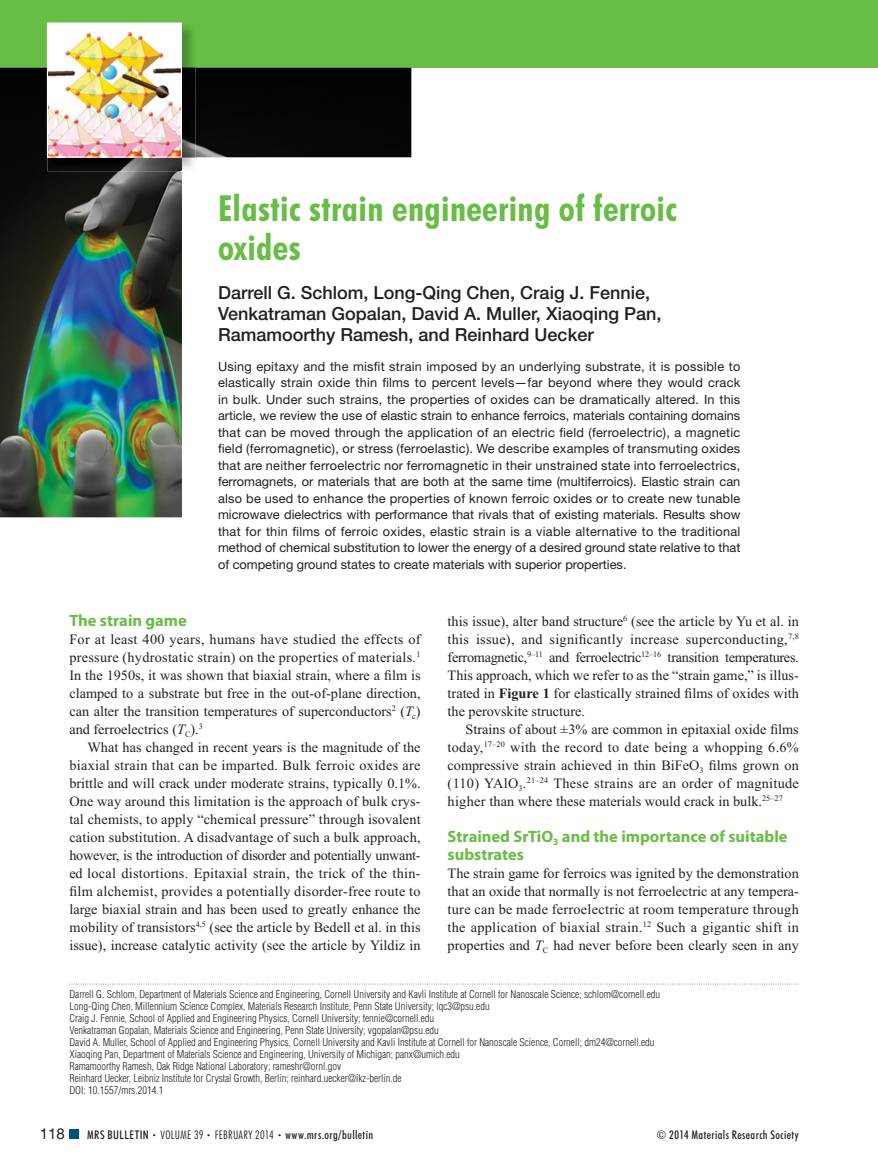
<style>
.page{position:relative;width:878px;height:1175px;background:#fff}
.page>*{position:absolute;margin:0;border:0;box-sizing:border-box;transform-origin:0 0}
.t1{font:700 condensed 36px/39px "Futura BT";letter-spacing:.01em;color:#68bd45}
.t2{font:500 18px/21px "Helvetica Neue LT Std";color:#231f20}
.t3{font:700 16.5px/18px "Myriad Pro";color:#68bd45}
.t4{font:15px "Helvetica Neue LT Std";color:#231f20}
.t5{font:14.25px/18px "Times New Roman";color:#231f20;text-align:justify}
.t6{font:12.75px/16.5px "Helvetica Neue LT Std";color:#231f20;text-align:justify}
.t7{font:500 condensed 12px "Futura BT";letter-spacing:.035em;color:#231f20}
.t8{font:300 condensed 10.5px/12px "Helvetica LT Std";color:#231f20}
.s1{font-style:italic}
.s2{font-weight:700}
.s3{font-weight:300;font-size:7.5px}
.s4{font-weight:300}
</style>
<div class="page">
<div style="left:0;top:0;width:878px;height:68px;background:#68bd45"></div>
<div style="left:69px;top:1130px;width:9px;height:8px;background:#005080"></div>
<img style="left:0;top:68px;width:411px;height:449px">
<img style="left:47px;top:27px;width:149px;height:144px">
<img style="left:47px;top:22px;width:135px;height:135px">
<svg style="left:69px;top:983px;width:728px;height:1px"></svg>
<h1 class="t1" style="left:218px;top:192px;width:460px">Elastic strain engineering of ferroic oxides</h1>
<p class="t2" style="left:218px;top:284px;width:445px">Darrell G. Schlom , Long-Qing Chen , Craig J. Fennie ,<br>Venkatraman Gopalan , David A. Muller , Xiaoqing Pan ,<br>Ramamoorthy Ramesh , and Reinhard Uecker</p>
<p class="t6" style="left:218px;top:359px;width:524px">Using epitaxy and the misfit strain imposed by an underlying substrate, it is possible to elastically strain oxide thin films to percent levels—far beyond where they would crack in bulk. Under such strains, the properties of oxides can be dramatically altered. In this article, we review the use of elastic strain to enhance ferroics, materials containing domains that can be moved through the application of an electric field (ferroelectric), a magnetic field (ferromagnetic), or stress (ferroelastic). We describe examples of transmuting oxides that are neither ferroelectric nor ferromagnetic in their unstrained state into ferroelectrics, ferromagnets, or materials that are both at the same time (multiferroics). Elastic strain can also be used to enhance the properties of known ferroic oxides or to create new tunable microwave dielectrics with performance that rivals that of existing materials. Results show that for thin films of ferroic oxides, elastic strain is a viable alternative to the traditional method of chemical substitution to lower the energy of a desired ground state relative to that of competing ground states to create materials with superior properties.</p>
<p class="t3" style="left:69px;top:613px;width:119px">The strain game</p>
<p class="t5" style="left:69px;top:631px;width:353px">For at least 400 years, humans have studied the effects of pressure (hydrostatic strain) on the properties of materials. <sup>1<br></sup>In the 1950s, it was shown that biaxial strain, where a film is clamped to a substrate but free in the out-of-plane direction, can alter the transition temperatures of superconductors <sup>2</sup> ( <span class="s1">T</span><sub>c</sub> ) and ferroelectrics ( <span class="s1">T</span><sub>C</sub> ). <sup>3</sup></p>
<p class="t5" style="left:69px;top:739px;width:353px;text-indent:18px">What has changed in recent years is the magnitude of the biaxial strain that can be imparted. Bulk ferroic oxides are brittle and will crack under moderate strains, typically 0.1%.<br>One way around this limitation is the approach of bulk crys&shy;tal chemists, to apply “chemical pressure” through isovalent cation substitution. A disadvantage of such a bulk approach, however, is the introduction of disorder and potentially unwant&shy;ed local distortions. Epitaxial strain, the trick of the thin&shy;film alchemist, provides a potentially disorder-free route to large biaxial strain and has been used to greatly enhance the mobility of transistors <sup>4</sup> <sup>,</sup> <sup>5</sup> (see the article by Bedell et al. in this issue), increase catalytic activity (see the article by Yildiz in</p>
<p class="t5" style="left:447px;top:613px;width:353px">this issue), alter band structure <sup>6</sup> (see the article by Yu et al. in this issue), and significantly increase superconducting, <sup>7</sup> <sup>,</sup> <sup>8 </sup>ferromagnetic, <sup>9</sup> <sup>–</sup> <sup>11</sup> and ferroelectric <sup>12</sup> <sup>–</sup> <sup>16</sup> transition temperatures.<br>This approach, which we refer to as the “strain game,” is illus&shy;trated in <span class="s2">Figure 1</span> for elastically strained films of oxides with the perovskite structure.</p>
<p class="t5" style="left:447px;top:721px;width:353px;text-indent:18px">Strains of about ±3% are common in epitaxial oxide films today, <sup>17</sup> <sup>–</sup> <sup>20</sup> with the record to date being a whopping 6.6% compressive strain achieved in thin BiFeO <sub>3</sub> films grown on (110) YAlO <sub>3</sub> . <sup>21</sup> <sup>–</sup> <sup>24</sup> These strains are an order of magnitude higher than where these materials would crack in bulk. <sup>25</sup> <sup>–</sup> <sup>27</sup></p>
<p class="t3" style="left:447px;top:829px;width:341px">Strained SrTiO <sub>3</sub> and the importance of suitable substrates</p>
<p class="t5" style="left:447px;top:865px;width:353px">The strain game for ferroics was ignited by the demonstration that an oxide that normally is not ferroelectric at any tempera&shy;ture can be made ferroelectric at room temperature through the application of biaxial strain. <sup>12</sup> Such a gigantic shift in properties and <span class="s1">T</span><sub>C</sub> had never before been clearly seen in any</p>
<p class="t8" style="left:69px;top:989px;width:592px">Darrell G. Schlom , Department of Materials Science and Engineering , Cornell University and Kavli Institute at Cornell for Nanoscale Science ; schlom@cornell.edu Long-Qing Chen , Millennium Science Complex , Materials Research Institute , Penn State University ; lqc3@psu.edu<br>Craig J. Fennie , School of Applied and Engineering Physics , Cornell University ; fennie@cornell.edu<br>Venkatraman Gopalan , Materials Science and Engineering , Penn State University ; vgopalan@psu.edu<br>David A. Muller , School of Applied and Engineering Physics , Cornell University and Kavli Institute at Cornell for Nanoscale Science , Cornell ; dm24@cornell.edu Xiaoqing Pan , Department of Materials Science and Engineering , University of Michigan ; panx@umich.edu<br>Ramamoorthy Ramesh , Oak Ridge National Laboratory ; rameshr@ornl.gov<br>Reinhard Uecker , Leibniz Institute for Crystal Growth , Berlin ; reinhard.uecker@ikz-berlin.de<br>DOI: 10.1557/mrs.2014.1</p>
<p class="t4" style="left:40px;top:1128px;width:27px">118</p>
<p class="t7" style="left:87px;top:1130px;width:287px">MRS BULLETIN <span class="s3">•</span> <span class="s4">VOLUME 39</span> <span class="s3">•</span> <span class="s4">FEBRUARY 2014</span> <span class="s3">•</span> www.mrs.org/bulletin</p>
<p class="t7" style="left:656px;top:1130px;width:144px">© 2014 Materials Research Society</p>
</div>
